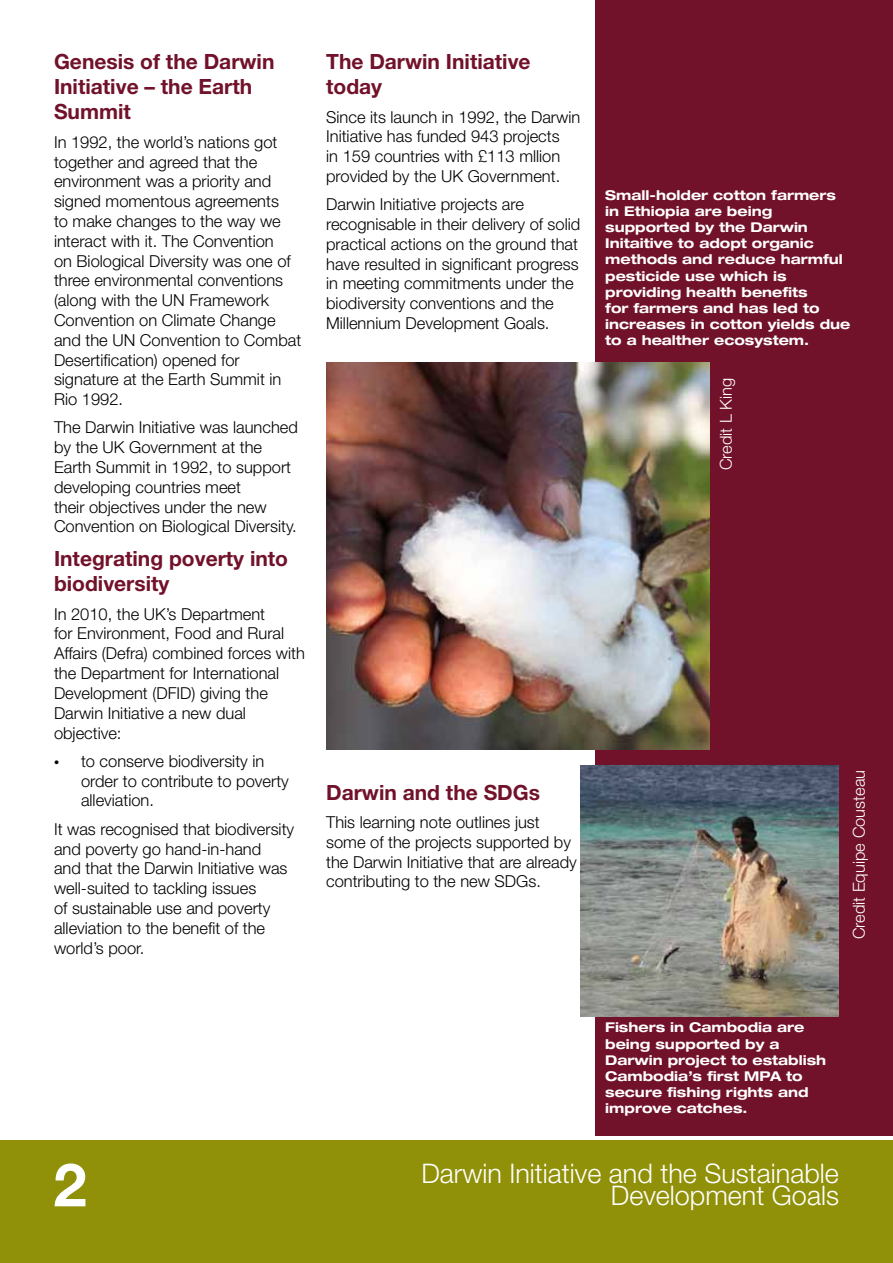
<style>
.page{position:relative;width:893px;height:1263px;background:#fff}
.page>*{position:absolute;margin:0;border:0;box-sizing:border-box;transform-origin:0 0}
.t1{font:700 60px "Helvetica Neue LT Pro";color:#fff}
.t2{font:300 27px/22.5px "Helvetica Neue LT Pro";color:#fff;text-align:right}
.t3{font:700 21px/25.2px "Helvetica Neue LT Pro";color:#71112a}
.t4{font:300 16.5px/19.8px "Helvetica Neue LT Pro";color:#000}
.t5{font:300 16.5px "Helvetica Neue LT Pro";color:#fff}
.t6{font:700 expanded 13.5px/16.2px "Helvetica Neue LT Pro";color:#fff}
.s1{font-family:"Myriad Pro";font-weight:400;font-size:18px}
</style>
<div class="page">
<div style="left:0;top:1140px;width:893px;height:123px;background:#909108"></div>
<div style="left:595px;top:0;width:298px;height:1136px;background:#71112a"></div>
<img style="left:326px;top:363px;width:384px;height:387px">
<img style="left:580px;top:765px;width:259px;height:251px">
<p class="t3" style="left:54px;top:48px;width:222px">Genesis of the Darwin<br>Initiative – the Earth<br>Summit</p>
<p class="t4" style="left:54px;top:132px;width:249px">In 1992, the world’s nations got together and agreed that the environment was a priority and signed momentous agreements<br>to make changes to the way we interact with it. The Convention<br>on Biological Diversity was one of three environmental conventions (along with the UN Framework<br>Convention on Climate Change and the UN Convention to Combat<br>Desertification) opened for signature at the Earth Summit in<br>Rio 1992.</p>
<p class="t4" style="left:54px;top:417px;width:245px">The Darwin Initiative was launched by the UK Government at the<br>Earth Summit in 1992, to support developing countries meet<br>their objectives under the new<br>Convention on Biological Diversity.</p>
<p class="t3" style="left:54px;top:546px;width:236px">Integrating poverty into biodiversity</p>
<p class="t4" style="left:54px;top:603px;width:252px">In 2010, the UK’s Department<br>for Environment, Food and Rural<br>Affairs (Defra) combined forces with the Department for International<br>Development (DFID) giving the<br>Darwin Initiative a new dual objective:</p>
<p class="t4" style="left:81px;top:751px;width:209px;text-indent:-27px"><span class="s1">•</span> to conserve biodiversity in order to contribute to poverty alleviation.</p>
<p class="t4" style="left:54px;top:818px;width:242px">It was recognised that biodiversity and poverty go hand-in-hand<br>and that the Darwin Initiative was well-suited to tackling issues<br>of sustainable use and poverty alleviation to the benefit of the world’s poor.</p>
<p class="t3" style="left:326px;top:48px;width:206px">The Darwin Initiative today</p>
<p class="t4" style="left:326px;top:106px;width:256px">Since its launch in 1992, the Darwin Initiative has funded 943 projects<br>in 159 countries with £113 mllion provided by the UK Government.</p>
<p class="t4" style="left:326px;top:194px;width:256px">Darwin Initiative projects are recognisable in their delivery of solid practical actions on the ground that have resulted in significant progress in meeting commitments under the biodiversity conventions and the Millennium Development Goals.</p>
<p class="t3" style="left:326px;top:779px;width:215px">Darwin and the SDGs</p>
<p class="t4" style="left:326px;top:812px;width:252px">This learning note outlines just some of the projects supported by the Darwin Initiative that are already contributing to the new SDGs.</p>
<p class="t6" style="left:605px;top:186px;width:247px">Small-holder cotton farmers in Ethiopia are being supported by the Darwin<br>Initaitive to adopt organic methods and reduce harmful pesticide use which is providing health benefits<br>for farmers and has led to increases in cotton yields due to a healther ecosystem.</p>
<p class="t5" style="left:716px;top:470px;width:94px;rotate:-90deg">Credit L King</p>
<p class="t5" style="left:849px;top:939px;width:171px;rotate:-90deg">Credit Equipe Cousteau</p>
<p class="t6" style="left:605px;top:1019px;width:222px">Fishers in Cambodia are being supported by a<br>Darwin project to establish<br>Cambodia’s first MPA to secure fishing rights and improve catches.</p>
<h1 class="t1" style="left:53px;top:1148px;width:35px">2</h1>
<h2 class="t2" style="left:421px;top:1161px;width:419px">Darwin Initiative and the Sustainable<br>Development Goals</h2>
</div>
